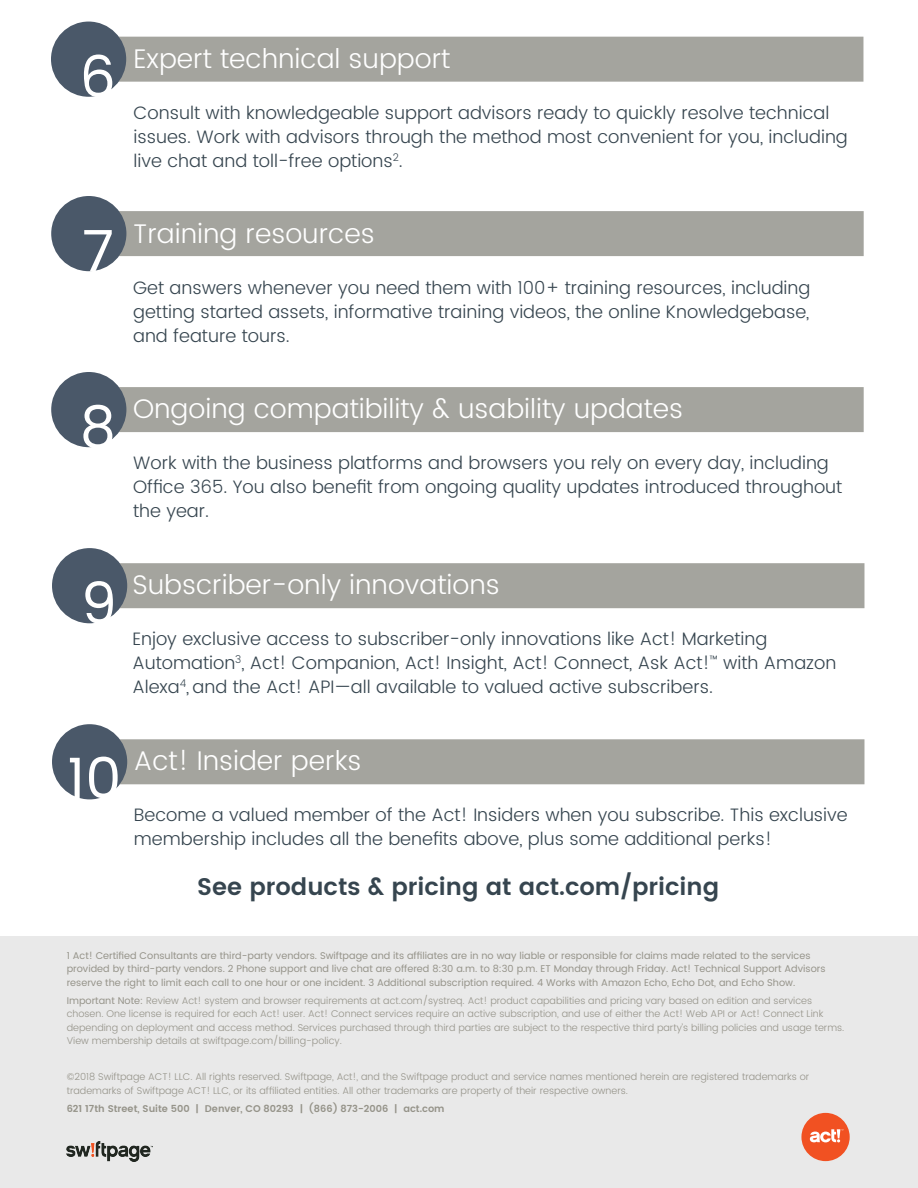
<style>
.page{position:relative;width:918px;height:1188px;background:#fff}
.page>*{position:absolute;margin:0;border:0;box-sizing:border-box;transform-origin:0 0}
.t1{font:57px "Poppins";color:#fff}
.t2{font:300 27px "Poppins";color:#fff}
.t3{font:600 24px "Poppins";color:#36454f}
.t4{font:300 18px/24px "Poppins";color:#36454f}
.Footnotes{font:300 9.75px/13.5px "Poppins";color:#959389}
.Footnotes-2{font:9.75px/13.5px "Poppins";color:#959389}
.Footnotes-3{font:600 9.75px "Poppins";color:#959389}
.s1{font-weight:400}
</style>
<div class="page">
<div style="left:118px;top:739px;width:746px;height:45px;background:#a4a49e"></div>
<div style="left:52px;top:724px;width:75px;height:75px;background:#4a5869;border-radius:50%"></div>
<div style="left:118px;top:563px;width:746px;height:45px;background:#a4a49e"></div>
<div style="left:52px;top:548px;width:75px;height:75px;background:#4a5869;border-radius:50%"></div>
<div style="left:117px;top:387px;width:747px;height:45px;background:#a4a49e"></div>
<div style="left:51px;top:372px;width:75px;height:75px;background:#4a5869;border-radius:50%"></div>
<div style="left:117px;top:211px;width:747px;height:45px;background:#a4a49e"></div>
<div style="left:51px;top:196px;width:75px;height:75px;background:#4a5869;border-radius:50%"></div>
<div style="left:117px;top:37px;width:746px;height:45px;background:#a4a49e"></div>
<div style="left:51px;top:22px;width:75px;height:75px;background:#4a5869;border-radius:50%"></div>
<div style="left:0;top:936px;width:918px;height:252px;background:#e9e9e9"></div>
<svg style="left:801px;top:1113px;width:49px;height:48px"></svg>
<img style="left:67px;top:1141px;width:85px;height:20px">
<p class="t1" style="left:79px;top:36px;width:38px">6</p>
<p class="t2" style="left:134px;top:39px;width:318px">Expert technical support</p>
<p class="t4" style="left:134px;top:101px;width:716px">Consult with knowledgeable support advisors ready to quickly resolve technical issues. Work with advisors through the method most convenient for you, including live chat and toll-free options<sup>2</sup>.</p>
<p class="t1" style="left:82px;top:210px;width:33px">7</p>
<p class="t2" style="left:133px;top:214px;width:243px">Training resources</p>
<p class="t4" style="left:133px;top:276px;width:679px">Get answers whenever you need them with 100+ training resources, including</p>
<p class="t4" style="left:133px;top:300px;width:678px">getting started assets, informative training videos, the online Knowledgebase,</p>
<p class="t4" style="left:133px;top:324px;width:158px">and feature tours.</p>
<p class="t1" style="left:80px;top:386px;width:38px">8</p>
<p class="t2" style="left:133px;top:389px;width:552px">Ongoing compatibility &amp; usability updates</p>
<p class="t4" style="left:133px;top:451px;width:711px">Work with the business platforms and browsers you rely on every day, including<br>Office 365. You also benefit from ongoing quality updates introduced throughout the year.</p>
<p class="t1" style="left:81px;top:562px;width:38px">9</p>
<p class="t2" style="left:132px;top:565px;width:369px">Subscriber-only innovations</p>
<p class="t4" style="left:132px;top:628px;width:705px">Enjoy exclusive access to subscriber-only innovations like Act! Marketing<br>Automation<sup>3</sup>, Act! Companion, Act! Insight, Act! Connect, Ask Act!<sup>™</sup> with Amazon<br>Alexa<sup>4</sup>, and the Act! API—all available to valued active subscribers.</p>
<p class="t1" style="left:67px;top:737px;width:56px">10</p>
<p class="t2" style="left:134px;top:741px;width:229px">Act! Insider perks</p>
<p class="t4" style="left:134px;top:804px;width:715px">Become a valued member of the Act! Insiders when you subscribe. This exclusive membership includes all the benefits above, plus some additional perks!</p>
<p class="t3" style="left:197px;top:869px;width:523px">See products &amp; pricing at act.com/pricing</p>
<p class="Footnotes-2" style="left:67px;top:949px;width:760px">1 Act! Certified Consultants are third-party vendors. Swiftpage and its affiliates are in no way liable or responsible for claims made related to the services provided by third-party vendors. 2 Phone support and live chat are offered 8:30 a.m. to 8:30 p.m. ET Monday through Friday. Act! Technical Support Advisors reserve the right to limit each call to one hour or one incident. 3 Additional subscription required. 4 Works with Amazon Echo, Echo Dot, and Echo Show.</p>
<p class="Footnotes" style="left:67px;top:994px;width:779px"><span class="s1">Important Note:</span> Review Act! system and browser requirements at act.com/systreq. Act! product capabilities and pricing vary based on edition and services chosen. One license is required for each Act! user. Act! Connect services require an active subscription, and use of either the Act! Web API or Act! Connect Link depending on deployment and access method. Services purchased through third parties are subject to the respective third party’s billing policies and usage terms.<br>View membership details at swiftpage.com/billing-policy.</p>
<p class="Footnotes" style="left:67px;top:1071px;width:744px">©2018 Swiftpage ACT! LLC. All rights reserved. Swiftpage, Act!, and the Swiftpage product and service names mentioned herein are registered trademarks or trademarks of Swiftpage ACT! LLC, or its affiliated entities. All other trademarks are property of their respective owners.</p>
<p class="Footnotes-3" style="left:67px;top:1101px;width:379px">621 17th Street, Suite 500 | Denver, CO 80293 | (866) 873-2006 | act.com</p>
</div>
